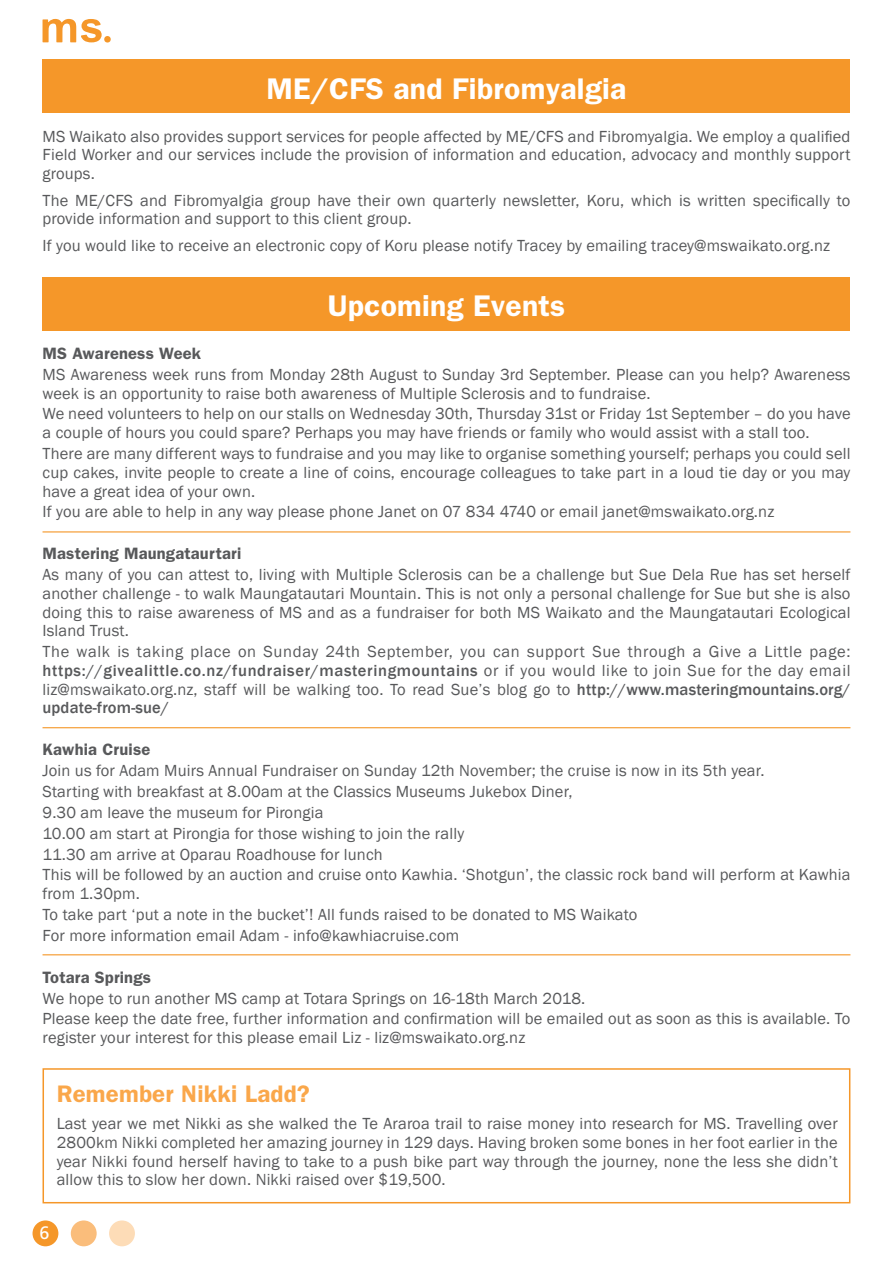
<style>
.page{position:relative;width:893px;height:1263px;background:#fff}
.page>*{position:absolute;margin:0;border:0;box-sizing:border-box;transform-origin:0 0}
.t1{font:600 30px "Franklin Gothic";letter-spacing:.01em;color:#fff}
.t2{font:600 24px "Franklin Gothic";letter-spacing:.01em;color:#faa74a}
.t3{font:18px "Frutiger";color:#fff}
.t4{font:16.5px/18.8px "Franklin Gothic";letter-spacing:.01em;color:#58595b}
.t5{font:600 16.5px "Franklin Gothic";letter-spacing:.01em;color:#58595b}
.s1{font-weight:500}
</style>
<div class="page">
<svg style="left:43px;top:19px;width:68px;height:24px"></svg>
<div style="left:43px;top:1068px;width:807px;height:135px;border:2px solid #f59729"></div>
<div style="left:43px;top:277px;width:807px;height:54px;background:#f59729"></div>
<hr style="left:43px;top:531px;width:807px;height:1px;background:#f59729">
<hr style="left:43px;top:954px;width:807px;height:1px;background:#f59729">
<hr style="left:43px;top:727px;width:807px;height:1px;background:#f59729">
<div style="left:43px;top:60px;width:807px;height:53px;background:#f59729"></div>
<div style="left:33px;top:1220px;width:25px;height:26px;background:#f59729;border-radius:50%"></div>
<div style="left:71px;top:1220px;width:26px;height:26px;background:#fabd7b;border-radius:50%"></div>
<div style="left:109px;top:1220px;width:26px;height:26px;background:#fddcb7;border-radius:50%"></div>
<h1 class="t1" style="left:267px;top:71px;width:361px">ME/CFS and Fibromyalgia</h1>
<p class="t4" style="left:43px;top:127px;width:809px;text-align:justify">MS Waikato also provides support services for people affected by ME/CFS and Fibromyalgia. We employ a qualified Field Worker and our services include the provision of information and education, advocacy and monthly support groups.</p>
<p class="t4" style="left:43px;top:191px;width:809px">The ME/CFS and Fibromyalgia group have their own quarterly newsletter, Koru, which is written specifically to provide information and support to this client group.</p>
<p class="t4" style="left:43px;top:236px;width:789px">If you would like to receive an electronic copy of Koru please notify Tracey by emailing tracey@mswaikato.org.nz</p>
<h1 class="t1" style="left:328px;top:288px;width:239px">Upcoming Events</h1>
<p class="t5" style="left:43px;top:343px;width:160px">MS Awareness Week</p>
<p class="t4" style="left:43px;top:365px;width:810px">MS Awareness week runs from Monday 28th August to Sunday 3rd September. Please can you help? Awareness week is an opportunity to raise both awareness of Multiple Sclerosis and to fundraise.</p>
<p class="t4" style="left:43px;top:405px;width:810px">We need volunteers to help on our stalls on Wednesday 30th, Thursday 31st or Friday 1st September – do you have a couple of hours you could spare? Perhaps you may have friends or family who would assist with a stall too.</p>
<p class="t4" style="left:43px;top:445px;width:809px;text-align:justify">There are many different ways to fundraise and you may like to organise something yourself; perhaps you could sell cup cakes, invite people to create a line of coins, encourage colleagues to take part in a loud tie day or you may have a great idea of your own.</p>
<p class="t4" style="left:43px;top:503px;width:733px">If you are able to help in any way please phone Janet on 07 834 4740 or email janet@mswaikato.org.nz</p>
<p class="t5" style="left:43px;top:544px;width:200px">Mastering Maungataurtari</p>
<p class="t4" style="left:43px;top:565px;width:810px;text-align:justify">As many of you can attest to, living with Multiple Sclerosis can be a challenge but Sue Dela Rue has set herself another challenge - to walk Maungatautari Mountain. This is not only a personal challenge for Sue but she is also doing this to raise awareness of MS and as a fundraiser for both MS Waikato and the Maungatautari Ecological Island Trust.</p>
<p class="t4" style="left:43px;top:643px;width:810px;text-align:justify">The walk is taking place on Sunday 24th September, you can support Sue through a Give a Little page: <span class="s1">https://givealittle.co.nz/fundraiser/masteringmountains</span> or if you would like to join Sue for the day email liz@mswaikato.org.nz, staff will be walking too. To read Sue’s blog go to <span class="s1">http://www.masteringmountains.org/ update-from-sue/</span></p>
<p class="t5" style="left:43px;top:740px;width:109px">Kawhia Cruise</p>
<p class="t4" style="left:43px;top:760px;width:810px;line-height:20.9px">Join us for Adam Muirs Annual Fundraiser on Sunday 12th November; the cruise is now in its 5th year.<br>Starting with breakfast at 8.00am at the Classics Museums Jukebox Diner,<br>9.30 am leave the museum for Pirongia<br>10.00 am start at Pirongia for those wishing to join the rally<br>11.30 am arrive at Oparau Roadhouse for lunch<br>This will be followed by an auction and cruise onto Kawhia. ‘Shotgun’, the classic rock band will perform at Kawhia</p>
<p class="t4" style="left:43px;top:883px;width:596px;line-height:20.9px">from 1.30pm.<br>To take part ‘put a note in the bucket’! All funds raised to be donated to MS Waikato<br>For more information email Adam - info@kawhiacruise.com</p>
<p class="t5" style="left:43px;top:967px;width:110px">Totara Springs</p>
<p class="t4" style="left:43px;top:988px;width:809px;line-height:20.9px">We hope to run another MS camp at Totara Springs on 16-18th March 2018.<br>Please keep the date free, further information and confirmation will be emailed out as soon as this is available. To</p>
<p class="t4" style="left:43px;top:1029px;width:484px">register your interest for this please email Liz - liz@mswaikato.org.nz</p>
<h2 class="t2" style="left:57px;top:1080px;width:255px">Remember Nikki Ladd?</h2>
<p class="t4" style="left:57px;top:1115px;width:783px;text-align:justify">Last year we met Nikki as she walked the Te Araroa trail to raise money into research for MS. Travelling over 2800km Nikki completed her amazing journey in 129 days. Having broken some bones in her foot earlier in the year Nikki found herself having to take to a push bike part way through the journey, none the less she didn’t allow this to slow her down. Nikki raised over $19,500.</p>
<p class="t3" style="left:39px;top:1222px;width:12px">6</p>
</div>
